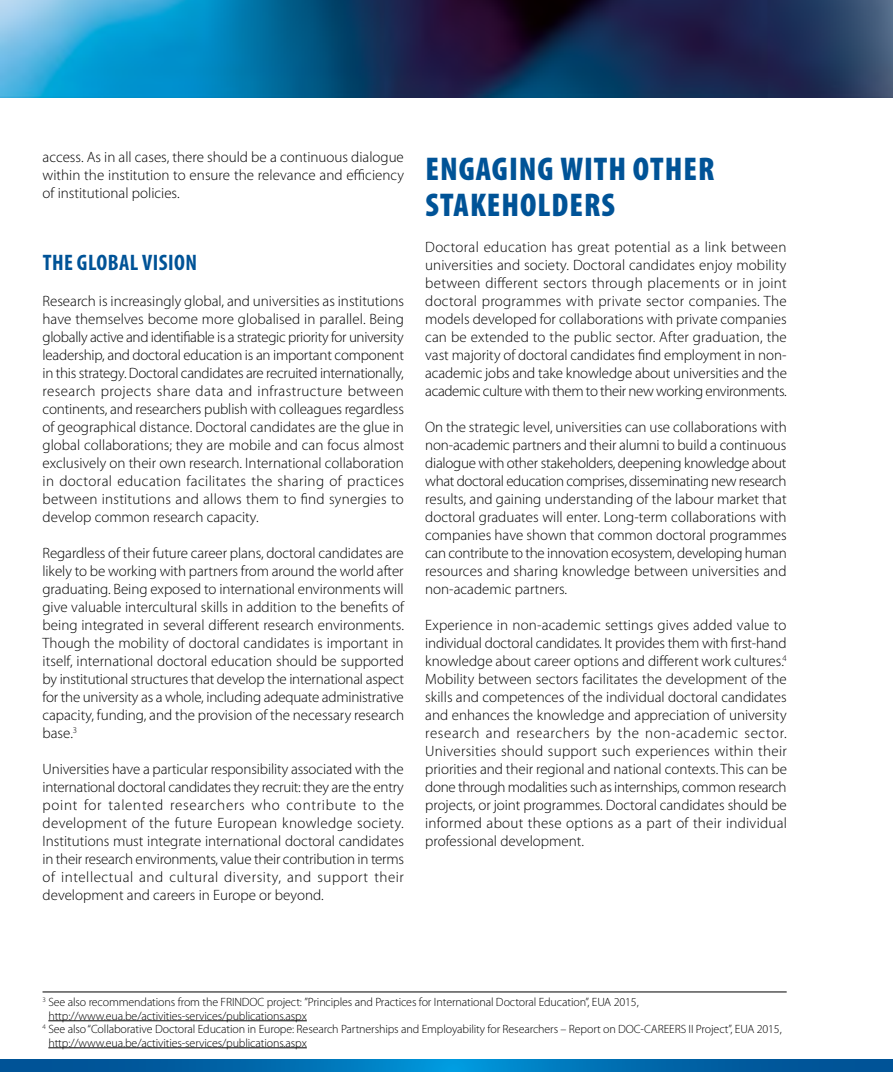
<style>
.page{position:relative;width:893px;height:1072px;background:#fff}
.page>*{position:absolute;margin:0;border:0;box-sizing:border-box;transform-origin:0 0}
.t1{font:900 condensed 33px/36px "Myriad Pro";letter-spacing:.03em;color:#005397}
.t2{font:700 condensed 22.5px "Myriad Pro";letter-spacing:.02em;color:#005397}
.t3{font:300 15px/18px "Myriad Pro";color:#000;text-align:justify}
.t4{font:300 12px "Myriad Pro";letter-spacing:-.01em;color:#000}
</style>
<div class="page">
<img style="left:0;top:0;width:893px;height:98px">
<svg style="left:0;top:1059px;width:893px;height:12px;background:#006aad"></svg>
<hr style="left:48px;top:1020px;width:259px;height:1px;background:#000">
<hr style="left:48px;top:1047px;width:259px;height:1px;background:#000">
<hr style="left:43px;top:991px;width:744px;height:1px;background:#000">
<p class="t3" style="left:43px;top:148px;width:363px">access. As in all cases, there should be a continuous dialogue within the institution to ensure the relevance and efficiency of institutional policies.</p>
<h2 class="t2" style="left:43px;top:248px;width:156px">THE GLOBAL VISION</h2>
<p class="t3" style="left:43px;top:292px;width:363px">Research is increasingly global, and universities as institutions have themselves become more globalised in parallel. Being globally active and identifiable is a strategic priority for university leadership, and doctoral education is an important component in this strategy. Doctoral candidates are recruited internationally, research projects share data and infrastructure between continents, and researchers publish with colleagues regardless of geographical distance. Doctoral candidates are the glue in global collaborations; they are mobile and can focus almost exclusively on their own research. International collaboration in doctoral education facilitates the sharing of practices between institutions and allows them to find synergies to develop common research capacity.</p>
<p class="t3" style="left:43px;top:544px;width:363px">Regardless of their future career plans, doctoral candidates are likely to be working with partners from around the world after graduating. Being exposed to international environments will give valuable intercultural skills in addition to the benefits of being integrated in several different research environments.<br>Though the mobility of doctoral candidates is important in itself, international doctoral education should be supported by institutional structures that develop the international aspect for the university as a whole, including adequate administrative capacity, funding, and the provision of the necessary research base.<sup>3</sup></p>
<p class="t3" style="left:43px;top:760px;width:363px">Universities have a particular responsibility associated with the international doctoral candidates they recruit: they are the entry point for talented researchers who contribute to the development of the future European knowledge society.<br>Institutions must integrate international doctoral candidates in their research environments, value their contribution in terms of intellectual and cultural diversity, and support their development and careers in Europe or beyond.</p>
<h1 class="t1" style="left:426px;top:151px;width:290px">ENGAGING WITH OTHER<br>STAKEHOLDERS</h1>
<p class="t3" style="left:425px;top:238px;width:363px">Doctoral education has great potential as a link between universities and society. Doctoral candidates enjoy mobility between different sectors through placements or in joint doctoral programmes with private sector companies. The models developed for collaborations with private companies can be extended to the public sector. After graduation, the vast majority of doctoral candidates find employment in non&shy;academic jobs and take knowledge about universities and the academic culture with them to their new working environments.</p>
<p class="t3" style="left:425px;top:418px;width:363px">On the strategic level, universities can use collaborations with non-academic partners and their alumni to build a continuous dialogue with other stakeholders, deepening knowledge about what doctoral education comprises, disseminating new research results, and gaining understanding of the labour market that doctoral graduates will enter. Long-term collaborations with companies have shown that common doctoral programmes can contribute to the innovation ecosystem, developing human resources and sharing knowledge between universities and non-academic partners.</p>
<p class="t3" style="left:425px;top:616px;width:363px">Experience in non-academic settings gives added value to individual doctoral candidates. It provides them with first-hand knowledge about career options and different work cultures.<sup>4<br></sup>Mobility between sectors facilitates the development of the skills and competences of the individual doctoral candidates and enhances the knowledge and appreciation of university research and researchers by the non-academic sector.<br>Universities should support such experiences within their priorities and their regional and national contexts. This can be done through modalities such as internships, common research projects, or joint programmes. Doctoral candidates should be informed about these options as a part of their individual professional development.</p>
<p class="t4" style="left:43px;top:995px;width:598px"><sup>3</sup> See also recommendations from the FRINDOC project: ”Principles and Practices for International Doctoral Education”, EUA 2015,</p>
<p class="t4" style="left:48px;top:1009px;width:260px">http://www.eua.be/activities-services/publications.aspx</p>
<p class="t4" style="left:43px;top:1022px;width:741px"><sup>4</sup> See also “Collaborative Doctoral Education in Europe: Research Partnerships and Employability for Researchers – Report on DOC-CAREERS II Project”, EUA 2015,</p>
<p class="t4" style="left:48px;top:1036px;width:260px">http://www.eua.be/activities-services/publications.aspx</p>
</div>
